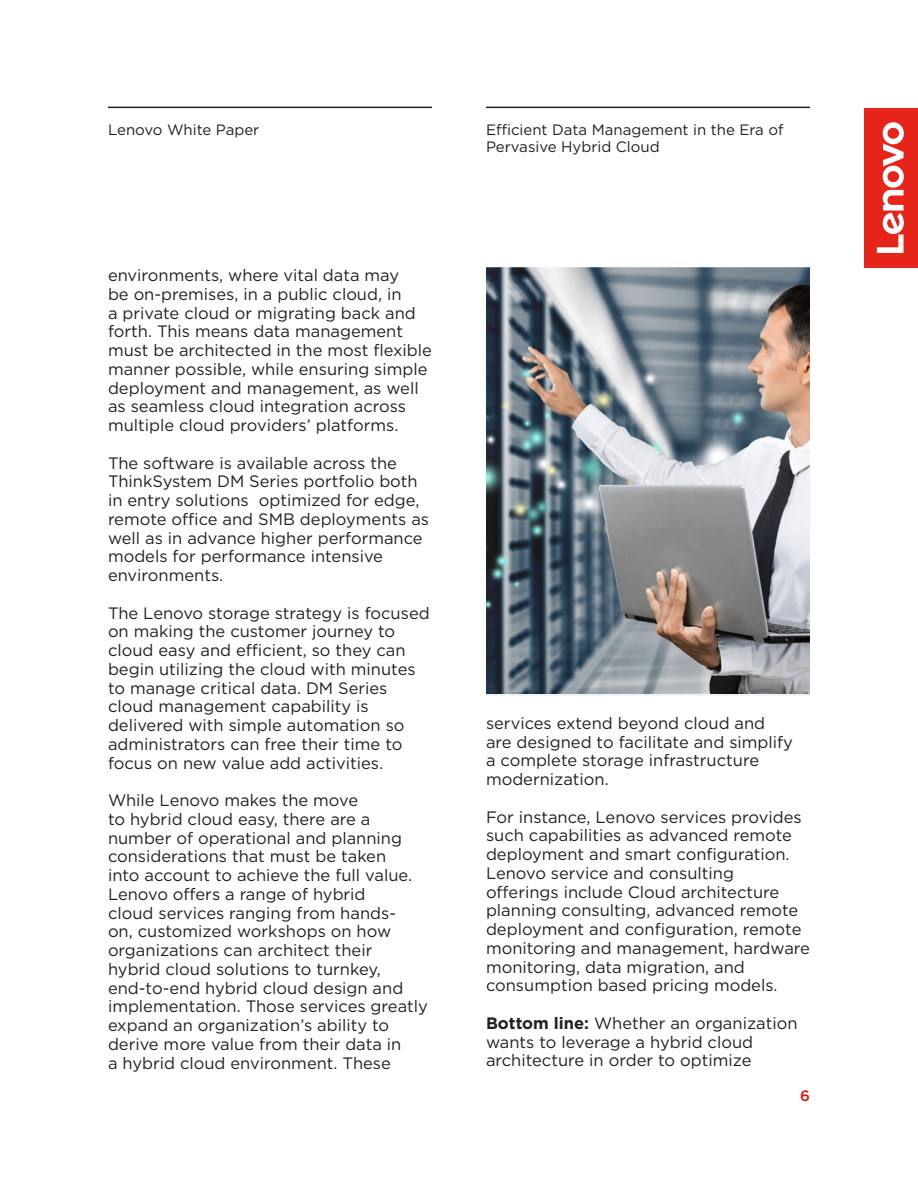
<style>
.page{position:relative;width:918px;height:1188px;background:#fff}
.page>*{position:absolute;margin:0;border:0;box-sizing:border-box;transform-origin:0 0}
.t1{font:16.5px/18.8px "Gotham";color:#231f20}
.t2{font:15px/17.2px "Gotham";color:#231f20}
.t3{font:500 15px "Gotham";color:#e1140a}
.s1{font-weight:700}
</style>
<div class="page">
<div style="left:865px;top:108px;width:53px;height:160px;background:#e72419"></div>
<svg style="left:877px;top:122px;width:27px;height:131px"></svg>
<hr style="left:108px;top:107px;width:324px;height:1px;background:#231f20">
<hr style="left:486px;top:107px;width:324px;height:1px;background:#231f20">
<img style="left:486px;top:268px;width:324px;height:426px">
<p class="t2" style="left:108px;top:121px;width:153px">Lenovo White Paper</p>
<p class="t2" style="left:486px;top:121px;width:299px">Efficient Data Management in the Era of<br>Pervasive Hybrid Cloud</p>
<p class="t1" style="left:108px;top:265px;width:325px">environments, where vital data may<br>be on-premises, in a public cloud, in<br>a private cloud or migrating back and forth. This means data management must be architected in the most flexible manner possible, while ensuring simple deployment and management, as well as seamless cloud integration across multiple cloud providers’ platforms.</p>
<p class="t1" style="left:108px;top:453px;width:323px">The software is available across the ThinkSystem DM Series portfolio both in entry solutions optimized for edge, remote office and SMB deployments as well as in advance higher performance models for performance intensive environments.</p>
<p class="t1" style="left:108px;top:603px;width:323px">The Lenovo storage strategy is focused on making the customer journey to cloud easy and efficient, so they can begin utilizing the cloud with minutes to manage critical data. DM Series cloud management capability is delivered with simple automation so administrators can free their time to focus on new value add activities.</p>
<p class="t1" style="left:108px;top:790px;width:321px">While Lenovo makes the move<br>to hybrid cloud easy, there are a number of operational and planning considerations that must be taken<br>into account to achieve the full value.<br>Lenovo offers a range of hybrid<br>cloud services ranging from hands-<br>on, customized workshops on how organizations can architect their hybrid cloud solutions to turnkey, end-to-end hybrid cloud design and implementation. Those services greatly expand an organization’s ability to derive more value from their data in<br>a hybrid cloud environment. These</p>
<p class="t1" style="left:486px;top:713px;width:309px">services extend beyond cloud and are designed to facilitate and simplify a complete storage infrastructure modernization.</p>
<p class="t1" style="left:486px;top:807px;width:325px">For instance, Lenovo services provides such capabilities as advanced remote deployment and smart configuration.<br>Lenovo service and consulting offerings include Cloud architecture planning consulting, advanced remote deployment and configuration, remote monitoring and management, hardware monitoring, data migration, and consumption based pricing models.</p>
<p class="t1" style="left:486px;top:1013px;width:313px"><span class="s1">Bottom line:</span> Whether an organization wants to leverage a hybrid cloud architecture in order to optimize</p>
<p class="t3" style="left:800px;top:1086px;width:11px">6</p>
</div>
